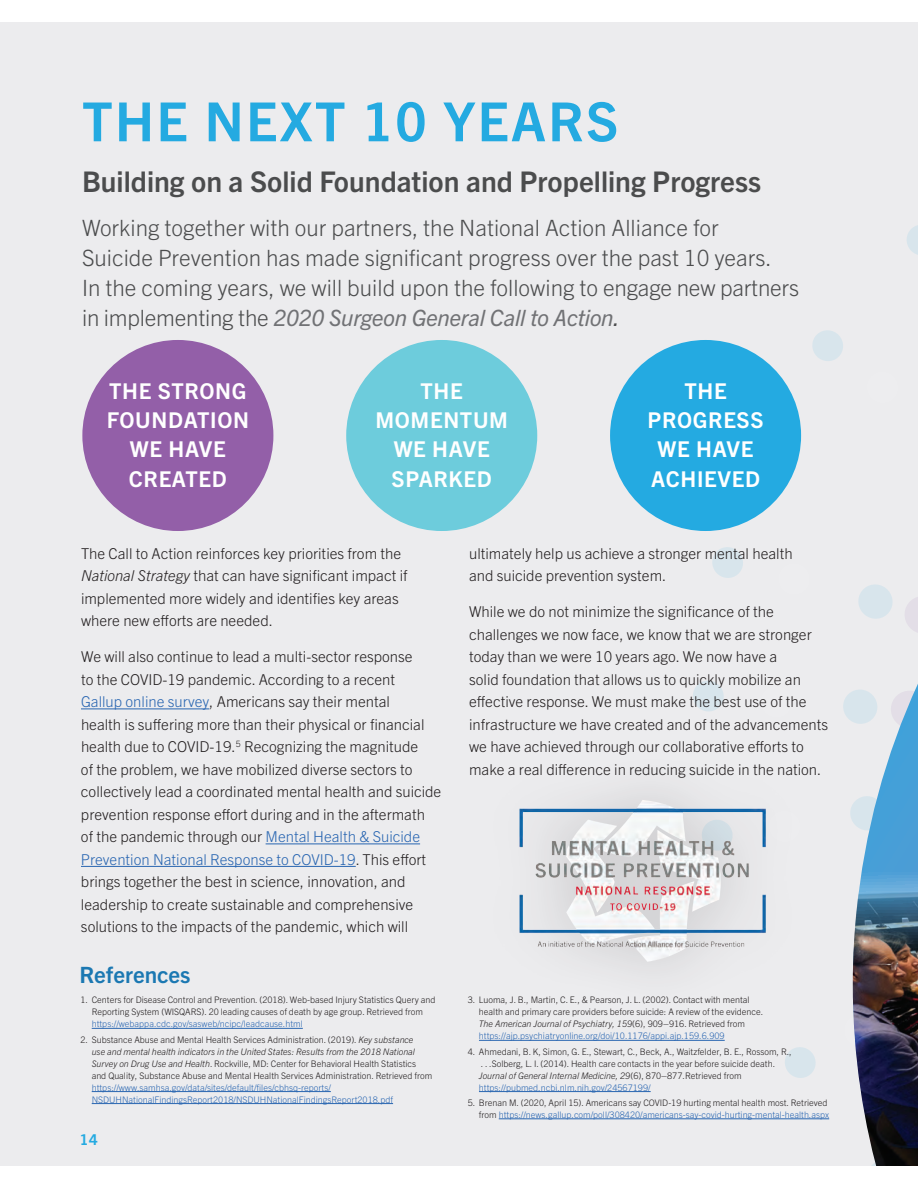
<style>
.page{position:relative;width:918px;height:1188px;background:#ececee}
.page>*{position:absolute;margin:0;border:0;box-sizing:border-box;transform-origin:0 0}
.t1{font:700 54px "Trade Gothic Next LT Pro";letter-spacing:.04em;color:#24aae1}
.t2{font:700 28.5px "Trade Gothic Next LT Pro";color:#4b4c4d}
.t3{font:300 22.5px/30px "Trade Gothic Next LT Pro";color:#4b4c4d}
.t4{font:700 22.5px "Trade Gothic Next LT Pro";color:#1b78b2}
.t5{font:700 21.9px/29.1px "Trade Gothic Next LT Pro";letter-spacing:.03em;color:#fff;text-align:center}
.t6{font:300 15px/22.5px "Trade Gothic Next LT Pro";color:#231f20}
.t7{font:700 15px "Trade Gothic Next LT Pro";color:#24aae1}
.t8{font:300 9px/12px "Trade Gothic Next LT Pro";color:#231f20}
.t9{font:300 9px/12px "Trade Gothic Next LT Pro";color:#2865b1}
.s1{font-weight:400;font-style:italic;color:#717275}
.s2{font-weight:400;font-style:italic}
.s3{font-style:italic}
.s4{color:#2865b1}
</style>
<div class="page">
<svg style="left:907px;top:225px;width:11px;height:30px"></svg>
<svg style="left:693px;top:681px;width:31px;height:30px"></svg>
<svg style="left:812px;top:330px;width:31px;height:31px"></svg>
<svg style="left:858px;top:584px;width:35px;height:35px"></svg>
<svg style="left:905px;top:597px;width:13px;height:35px"></svg>
<svg style="left:712px;top:547px;width:31px;height:31px"></svg>
<svg style="left:785px;top:1047px;width:31px;height:31px"></svg>
<svg style="left:843px;top:684px;width:75px;height:315px"></svg>
<div style="left:0;top:0;width:918px;height:22px;background:#fff"></div>
<hr style="left:81px;top:709px;width:128px;height:1px;background:#2865b1">
<hr style="left:266px;top:844px;width:154px;height:1px;background:#2865b1">
<hr style="left:81px;top:866px;width:275px;height:1px;background:#2865b1">
<div style="left:82px;top:340px;width:191px;height:191px;background:#935fa8;border-radius:50%"></div>
<div style="left:346px;top:340px;width:191px;height:191px;background:#6dccdc;border-radius:50%"></div>
<div style="left:610px;top:340px;width:191px;height:191px;background:#24aae1;border-radius:50%"></div>
<hr style="left:92px;top:1028px;width:211px;height:1px;background:#2865b1">
<hr style="left:92px;top:1091px;width:239px;height:1px;background:#2865b1">
<hr style="left:92px;top:1103px;width:301px;height:1px;background:#2865b1">
<hr style="left:479px;top:1040px;width:246px;height:1px;background:#2865b1">
<hr style="left:479px;top:1091px;width:172px;height:1px;background:#2865b1">
<hr style="left:499px;top:1119px;width:330px;height:1px;background:#2865b1">
<img style="left:519px;top:795px;width:247px;height:170px">
<img style="left:853px;top:685px;width:65px;height:481px">
<div style="left:0;top:1166px;width:918px;height:22px;background:#fff"></div>
<h1 class="t1" style="left:82px;top:84px;width:538px">THE NEXT 10 YEARS</h1>
<h2 class="t2" style="left:82px;top:162px;width:681px">Building on a Solid Foundation and Propelling Progress</h2>
<p class="t3" style="left:82px;top:211px;width:718px">Working together with our partners, the National Action Alliance for<br>Suicide Prevention has made significant progress over the past 10 years.<br>In the coming years, we will build upon the following to engage new partners in implementing the <span class="s1">2020 Surgeon General Call to Action</span><span class="s2">.</span></p>
<h3 class="t5" style="left:107px;top:375px;width:144px">THE STRONG<br>FOUNDATION<br>WE HAVE<br>CREATED</h3>
<h3 class="t5" style="left:375px;top:375px;width:134px">THE<br>MOMENTUM<br>WE HAVE<br>SPARKED</h3>
<h3 class="t5" style="left:648px;top:375px;width:117px">THE<br>PROGRESS<br>WE HAVE<br>ACHIEVED</h3>
<p class="t6" style="left:81px;top:541px;width:328px">The Call to Action reinforces key priorities from the <span class="s3">National Strategy</span> that can have significant impact if implemented more widely and identifies key areas where new efforts are needed.</p>
<p class="t6" style="left:81px;top:645px;width:362px">We will also continue to lead a multi-sector response<br>to the COVID-19 pandemic. According to a recent<br><span class="s4">Gallup online survey</span>, Americans say their mental<br>health is suffering more than their physical or financial health due to COVID-19.<sup>5</sup> Recognizing the magnitude<br>of the problem, we have mobilized diverse sectors to collectively lead a coordinated mental health and suicide prevention response effort during and in the aftermath<br>of the pandemic through our <span class="s4">Mental Health &amp; Suicide Prevention National Response to COVID-19</span>. This effort brings together the best in science, innovation, and leadership to create sustainable and comprehensive solutions to the impacts of the pandemic, which will</p>
<h3 class="t4" style="left:79px;top:960px;width:113px">References</h3>
<p class="t8" style="left:81px;top:994px;width:356px;text-align:center">1. Centers for Disease Control and Prevention. (2018). Web-based Injury Statistics Query and<br>Reporting System (WISQARS). 20 leading causes of death by age group. Retrieved from</p>
<p class="t9" style="left:92px;top:1018px;width:213px">https://webappa.cdc.gov/sasweb/ncipc/leadcause.html</p>
<p class="t8" style="left:92px;top:1033px;width:342px;text-indent:-11px">2. Substance Abuse and Mental Health Services Administration. (2019). <span class="s3">Key substance<br>use and mental health indicators in the United States: Results from the 2018 National Survey on Drug Use and Health</span>. Rockville, MD: Center for Behavioral Health Statistics and Quality, Substance Abuse and Mental Health Services Administration. Retrieved from</p>
<p class="t9" style="left:92px;top:1081px;width:303px">https://www.samhsa.gov/data/sites/default/files/cbhsq-reports/<br>NSDUHNationalFindingsReport2018/NSDUHNationalFindingsReport2018.pdf</p>
<p class="t7" style="left:80px;top:1130px;width:19px">14</p>
<p class="t6" style="left:469px;top:541px;width:325px">ultimately help us achieve a stronger mental health and suicide prevention system.</p>
<p class="t6" style="left:469px;top:600px;width:360px">While we do not minimize the significance of the challenges we now face, we know that we are stronger today than we were 10 years ago. We now have a<br>solid foundation that allows us to quickly mobilize an effective response. We must make the best use of the infrastructure we have created and of the advancements we have achieved through our collaborative efforts to make a real difference in reducing suicide in the nation.</p>
<p class="t8" style="left:479px;top:994px;width:286px;text-indent:-11px">3. Luoma, J. B., Martin, C. E., &amp; Pearson, J. L. (2002). Contact with mental health and primary care providers before suicide: A review of the evidence.<br><span class="s3">The American Journal of Psychiatry, 159</span>(6), 909–916. Retrieved from <span class="s4">https://ajp.psychiatryonline.org/doi/10.1176/appi.ajp.159.6.909</span></p>
<p class="t8" style="left:479px;top:1045px;width:314px;text-indent:-11px">4. Ahmedani, B. K, Simon, G. E., Stewart, C., Beck, A., Waitzfelder, B. E., Rossom, R., . . .Solberg, L. I. (2014). Health care contacts in the year before suicide death.<br><span class="s3">Journal of General Internal Medicine, 29</span>(6), 870–877.Retrieved from <span class="s4">https://pubmed.ncbi.nlm.nih.gov/24567199/</span></p>
<p class="t8" style="left:468px;top:1096px;width:363px;text-align:right">5. Brenan M. (2020, April 15). Americans say COVID-19 hurting mental health most. Retrieved from <span class="s4">https://news.gallup.com/poll/308420/americans-say-covid-hurting-mental-health.aspx</span></p>
</div>
